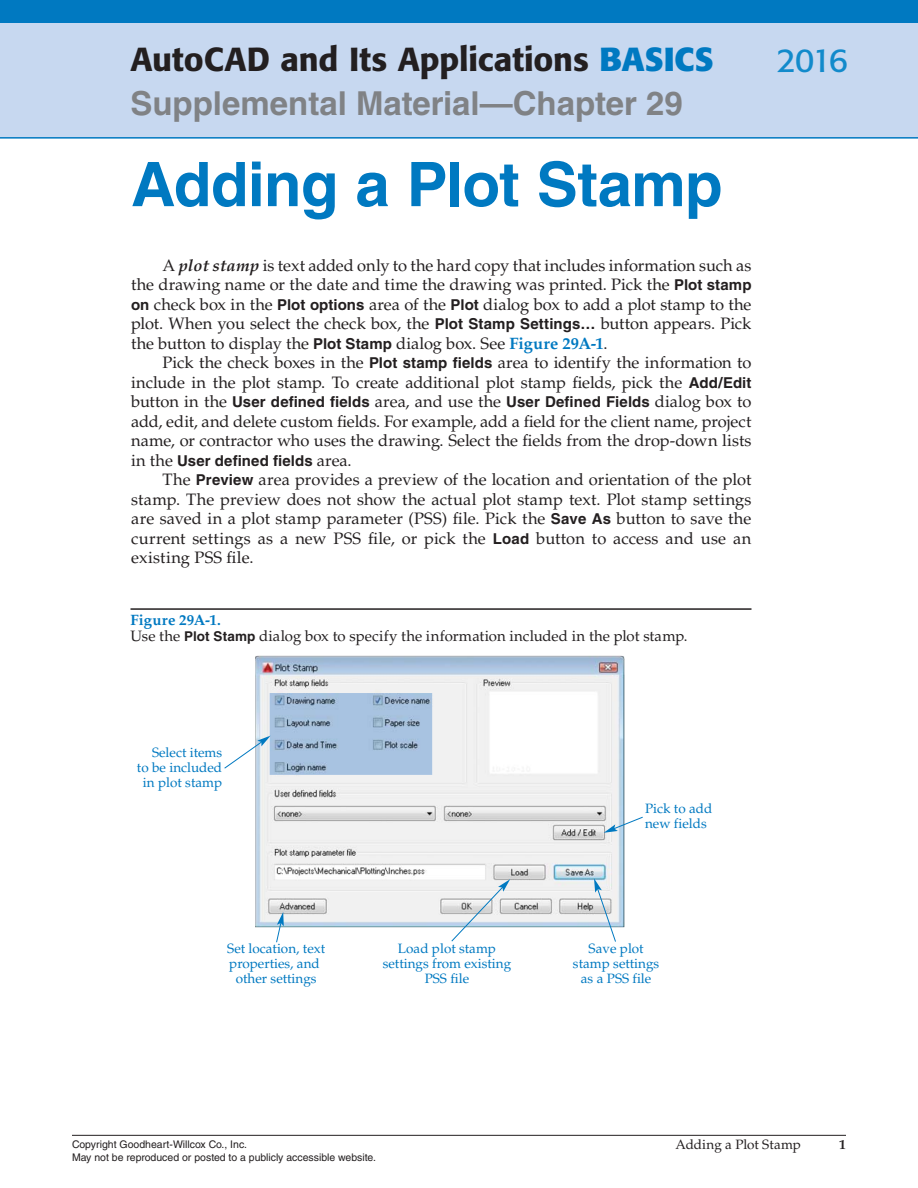
<style>
.page{position:relative;width:918px;height:1188px;background:#fff}
.page>*{position:absolute;margin:0;border:0;box-sizing:border-box;transform-origin:0 0}
.t1{font:700 61.5px "Helvetica LT Std";letter-spacing:-.015em;color:#0079c1}
.t2{font:500 33px "Formata";color:#231f20}
.t3{font:700 33px "Helvetica LT Std";color:#808285}
.t4{font:33px "Formata";color:#128acb}
.t5{font:16.5px/19.5px "Palatino";color:#231f20;text-align:justify}
.t6{font:15px/16.5px "Palatino";color:#231f20}
.t7{font:700 15px "Helvetica LT Std";letter-spacing:.01em;color:#231f20}
.t8{font:13.5px/15px "Palatino";color:#0079c1;text-align:center}
.t9{font:13.5px "Palatino LT Std";color:#231f20}
.t10{font:700 13.5px "Palatino LT Std";color:#231f20}
.t11{font:10.5px "Helvetica LT Std";color:#231f20}
.s1{font-weight:700;color:#0079c1}
.s2{font-weight:700;font-style:italic}
.s3{font-family:"Helvetica LT Std";font-weight:700;font-size:15px}
.s4{font-family:"Palatino";font-weight:400;font-size:16.5px}
.s5{font-family:"Helvetica LT Std";font-weight:700;font-size:13.5px}
</style>
<div class="page">
<div style="left:0;top:22px;width:918px;height:117px;background:#c7d8f0"></div>
<div style="left:0;top:0;width:918px;height:22px;background:#0079c1"></div>
<hr style="left:72px;top:1135px;width:774px;height:1px;background:#231f20">
<hr style="left:130px;top:608px;width:622px;height:2px;background:#231f20">
<img style="left:255px;top:656px;width:369px;height:271px">
<svg style="left:275px;top:912px;width:9px;height:31px"></svg>
<svg style="left:450px;top:879px;width:60px;height:63px"></svg>
<svg style="left:594px;top:878px;width:23px;height:64px"></svg>
<svg style="left:604px;top:816px;width:39px;height:17px"></svg>
<img style="left:270px;top:693px;width:162px;height:82px">
<svg style="left:224px;top:736px;width:47px;height:33px"></svg>
<h2 class="t2" style="left:130px;top:45px;width:585px">AutoCAD and Its Applications <span class="s1">BASICS</span></h2>
<h2 class="t4" style="left:776px;top:45px;width:73px">2016</h2>
<h2 class="t3" style="left:130px;top:91px;width:554px">Supplemental Material—Chapter 29</h2>
<h1 class="t1" style="left:131px;top:162px;width:593px">Adding a Plot Stamp</h1>
<p class="t5" style="left:131px;top:257px;width:622px;text-indent:32px">A <span class="s2">plot stamp</span> is text added only to the hard copy that includes information such as the drawing name or the date and time the drawing was printed. Pick the <span class="s3">Plot stamp on</span> check box in the <span class="s3">Plot options</span> area of the <span class="s3">Plot</span> dialog box to add a plot stamp to the plot. When you select the check box, the <span class="s3">Plot Stamp Settings…</span> button appears. Pick the button to display the <span class="s3">Plot Stamp</span> dialog box. See <span class="s1">Figure 29A-1</span>.</p>
<p class="t5" style="left:131px;top:355px;width:622px;text-indent:32px">Pick the check boxes in the <span class="s3">Plot stamp fields</span> area to identify the information to include in the plot stamp. To create additional plot stamp fields, pick the <span class="s3">Add/Edit </span>button in the <span class="s3">User defined fields</span> area, and use the <span class="s3">User Defined Fields</span> dialog box to add, edit, and delete custom fields. For example, add a field for the client name, project name, or contractor who uses the drawing. Select the fields from the drop-down lists</p>
<p class="t7" style="left:131px;top:455px;width:222px"><span class="s4">in the</span> User defined fields <span class="s4">area.</span></p>
<p class="t5" style="left:131px;top:472px;width:622px;text-indent:32px">The <span class="s3">Preview</span> area provides a preview of the location and orientation of the plot stamp. The preview does not show the actual plot stamp text. Plot stamp settings are saved in a plot stamp parameter (PSS) file. Pick the <span class="s3">Save As</span> button to save the current settings as a new PSS file, or pick the <span class="s3">Load</span> button to access and use an existing PSS file.</p>
<p class="t6" style="left:130px;top:613px;width:559px"><span class="s1">Figure 29A-1.<br></span>Use the <span class="s5">Plot Stamp</span> dialog box to specify the information included in the plot stamp.</p>
<p class="t8" style="left:137px;top:747px;width:87px;text-align:right">Select items to be included in plot stamp</p>
<p class="t8" style="left:227px;top:943px;width:99px">Set location, text properties, and other settings</p>
<p class="t8" style="left:383px;top:943px;width:130px">Load plot stamp settings from existing<br>PSS file</p>
<p class="t8" style="left:645px;top:802px;width:69px;text-align:left">Pick to add new fields</p>
<p class="t8" style="left:573px;top:943px;width:88px">Save plot stamp settings as a PSS file</p>
<p class="t11" style="left:72px;top:1140px;width:177px">Copyright Goodheart-Willcox Co., Inc.</p>
<p class="t9" style="left:676px;top:1139px;width:127px">Adding a Plot Stamp</p>
<p class="t10" style="left:839px;top:1137px;width:8px">1</p>
<p class="t11" style="left:72px;top:1154px;width:306px">May not be reproduced or posted to a publicly accessible website.</p>
</div>
